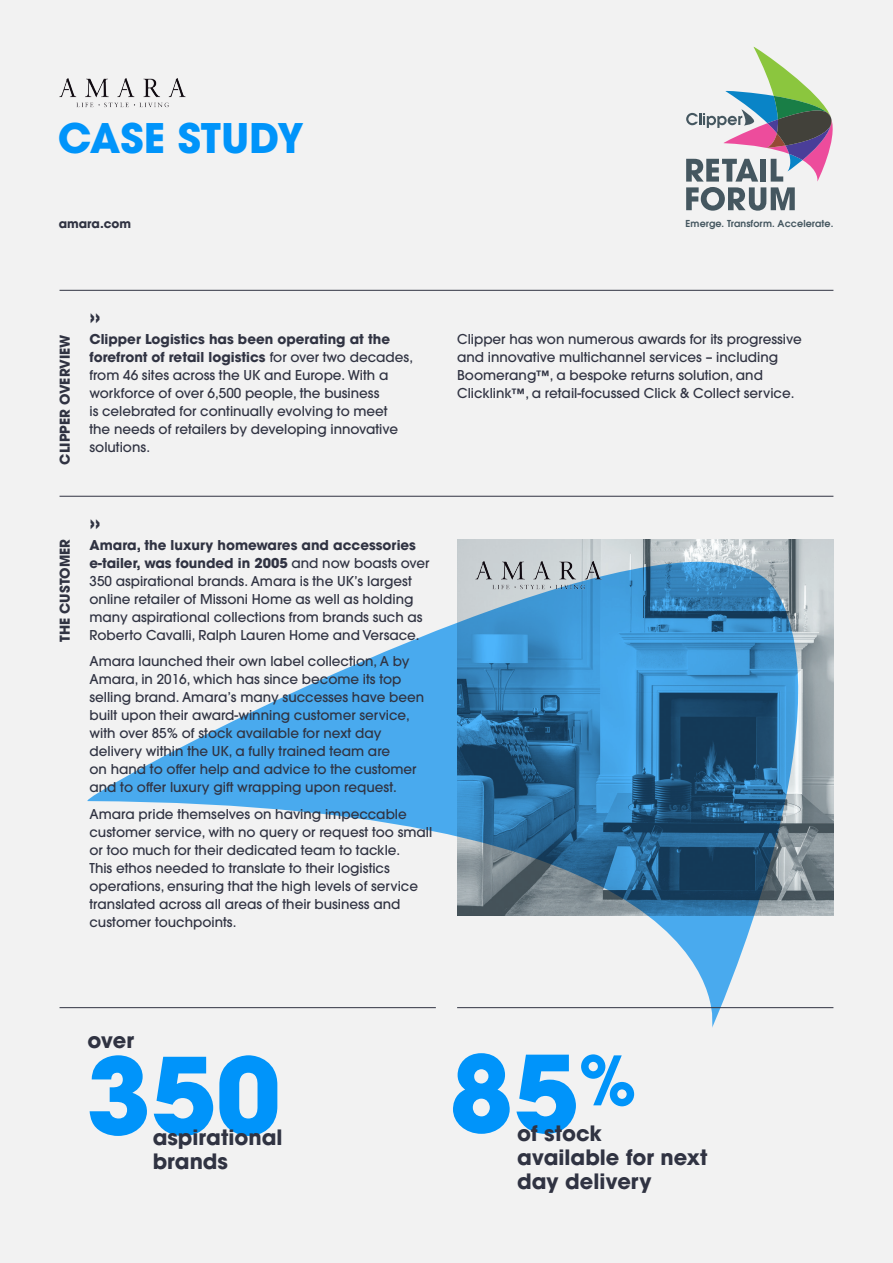
<style>
.page{position:relative;width:893px;height:1263px;background:#f2f2f2}
.page>*{position:absolute;margin:0;border:0;box-sizing:border-box;transform-origin:0 0}
.t1{font:700 105px "Avant Garde";color:#0094fa}
.t2{font:700 40.5px "Avant Garde";color:#0094fa}
.Body{font:700 27px "Avant Garde";color:#303342}
.Subheading_01{font:700 21px/24px "Avant Garde";color:#303342}
.Body-2{font:500 13.5px/18px "Avant Garde";color:#303342}
.Subheading_01-2{font:700 13.5px "Avant Garde";color:#303342}
.t3{font:700 12px "Avant Garde";color:#303342}
.t4{font:600 9.6px "Avant Garde";letter-spacing:.01em;color:#455760}
.s1{font-weight:700}
</style>
<div class="page">
<img style="left:457px;top:539px;width:376px;height:376px">
<svg style="left:77px;top:560px;width:737px;height:468px"></svg>
<hr style="left:60px;top:290px;width:773px;height:1px;background:#303342">
<hr style="left:60px;top:496px;width:773px;height:1px;background:#303342">
<hr style="left:457px;top:1007px;width:376px;height:1px;background:#303342">
<hr style="left:60px;top:1007px;width:376px;height:1px;background:#303342">
<svg style="left:686px;top:47px;width:147px;height:164px"></svg>
<img style="left:473px;top:558px;width:130px;height:34px">
<img style="left:59px;top:78px;width:127px;height:30px">
<p class="t2" style="left:58px;top:112px;width:248px">CASE STUDY</p>
<p class="t3" style="left:59px;top:216px;width:74px">amara.com</p>
<p class="t4" style="left:685px;top:217px;width:149px">Emerge. Transform. Accelerate.</p>
<p class="Subheading_01-2" style="left:56px;top:465px;width:132px;rotate:-90deg">CLIPPER OVERVIEW</p>
<p class="Body" style="left:90px;top:298px;width:13px">»</p>
<p class="Body-2" style="left:90px;top:330px;width:325px"><span class="s1">Clipper Logistics has been operating at the forefront of retail logistics</span> for over two decades, from 46 sites across the UK and Europe. With a workforce of over 6,500 people, the business<br>is celebrated for continually evolving to meet<br>the needs of retailers by developing innovative solutions.</p>
<p class="Body-2" style="left:457px;top:330px;width:346px">Clipper has won numerous awards for its progressive and innovative multichannel services – including Boomerang™, a bespoke returns solution, and Clicklink™, a retail-focussed Click &amp; Collect service.</p>
<p class="Subheading_01-2" style="left:56px;top:642px;width:104px;rotate:-90deg">THE CUSTOMER</p>
<p class="Body" style="left:90px;top:504px;width:13px">»</p>
<p class="Body-2" style="left:90px;top:536px;width:342px"><span class="s1">Amara, the luxury homewares and accessories e-tailer, was founded in 2005</span> and now boasts over 350 aspirational brands. Amara is the UK’s largest online retailer of Missoni Home as well as holding many aspirational collections from brands such as Roberto Cavalli, Ralph Lauren Home and Versace.</p>
<p class="Body-2" style="left:90px;top:652px;width:336px">Amara launched their own label collection, A by Amara, in 2016, which has since become its top selling brand. Amara’s many successes have been built upon their award-winning customer service, with over 85% of stock available for next day delivery within the UK, a fully trained team are<br>on hand to offer help and advice to the customer and to offer luxury gift wrapping upon request.</p>
<p class="Body-2" style="left:90px;top:805px;width:344px">Amara pride themselves on having impeccable customer service, with no query or request too small or too much for their dedicated team to tackle.<br>This ethos needed to translate to their logistics operations, ensuring that the high levels of service translated across all areas of their business and customer touchpoints.</p>
<p class="Subheading_01" style="left:87px;top:1028px;width:48px">over</p>
<p class="t1" style="left:86px;top:1028px;width:196px">350</p>
<p class="Subheading_01" style="left:153px;top:1125px;width:131px">aspirational brands</p>
<p class="t1" style="left:449px;top:1025px;width:189px">85<sup>%</sup></p>
<p class="Subheading_01" style="left:517px;top:1121px;width:192px">of stock available for next day delivery</p>
</div>
